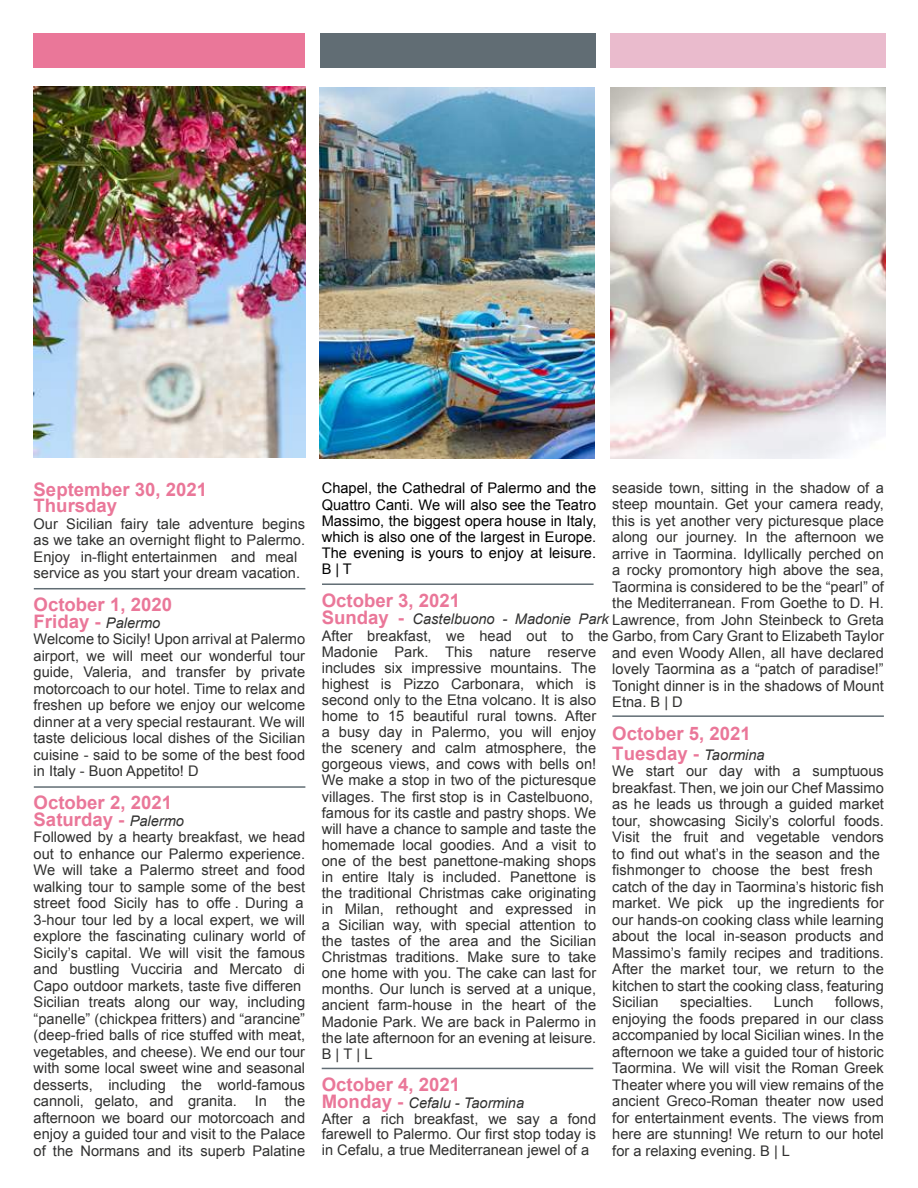
<style>
.page{position:relative;width:918px;height:1188px;background:#fff}
.page>*{position:absolute;margin:0;border:0;box-sizing:border-box;transform-origin:0 0}
.t1{font:700 18.6px "Arial";color:#ea7799}
.t2{font:700 18.6px/16.5px "Arial";color:#ea7799}
.t3{font:14.7px/16.5px "Arial";color:#30302f}
.t4{font:14.7px/16.2px "Arial";color:#000;text-align:justify}
.s1{font-style:inherit}
.s2{font-weight:700;font-size:18.6px;color:#ea7799}
.s3{font-style:italic}
</style>
<div class="page">
<div style="left:34px;top:33px;width:271px;height:35px;background:#ea7799"></div>
<div style="left:320px;top:33px;width:276px;height:35px;background:#616d74"></div>
<div style="left:610px;top:33px;width:275px;height:35px;background:#eabbcd"></div>
<img style="left:610px;top:87px;width:276px;height:371px">
<img style="left:320px;top:87px;width:275px;height:372px">
<img style="left:34px;top:87px;width:271px;height:371px">
<hr style="left:34px;top:588px;width:271px;height:1px;background:#616d74">
<hr style="left:34px;top:786px;width:271px;height:2px;background:#616d74">
<hr style="left:322px;top:583px;width:272px;height:2px;background:#616d74">
<hr style="left:322px;top:1068px;width:271px;height:1px;background:#616d74">
<hr style="left:612px;top:715px;width:272px;height:2px;background:#616d74">
<p class="t2" style="left:34px;top:481px;width:175px">September 30<span class="s1">, 202</span>1<br>Thurs<span class="s1">day</span></p>
<p class="t3" style="left:34px;top:515px;width:273px">Our Sicilian fairy tale adventure begins as we take an overnight flight to Palermo.<br>Enjoy in-flight entertainmen and meal service as you start your dream vacation.</p>
<p class="t1" style="left:34px;top:591px;width:140px">October 1, 2020</p>
<p class="t3" style="left:34px;top:614px;width:273px"><span class="s2">Fri</span><span class="s2">day -</span> <span class="s3">Palermo<br></span>Welcome to Sicily! Upon arrival at Palermo airport, we will meet our wonderful tour guide, Valeria, and transfer by private motorcoach to our hotel. Time to relax and freshen up before we enjoy our welcome dinner at a very special restaurant. We will taste delicious local dishes of the Sicilian cuisine - said to be some of the best food in Italy - Buon Appetito! D</p>
<p class="t1" style="left:34px;top:789px;width:140px">October <span class="s1">2</span>, 202<span class="s1">1</span></p>
<p class="t3" style="left:34px;top:812px;width:273px"><span class="s2">Satur</span><span class="s2">day -</span> <span class="s3">Palermo<br></span>Followed by a hearty breakfast, we head out to enhance our Palermo experience.<br>We will take a Palermo street and food walking tour to sample some of the best street food Sicily has to offe . During a 3-hour tour led by a local expert, we will explore the fascinating culinary world of Sicily’s capital. We will visit the famous and bustling Vucciria and Mercato di Capo outdoor markets, taste five differen Sicilian treats along our way, including “panelle” (chickpea fritters) and “arancine” (deep-fried balls of rice stuffed with meat, vegetables, and cheese). We end our tour with some local sweet wine and seasonal desserts, including the world-famous cannoli, gelato, and granita. In the afternoon we board our motorcoach and enjoy a guided tour and visit to the Palace of the Normans and its superb Palatine</p>
<p class="t3" style="left:612px;top:479px;width:273px;text-align:justify">seaside town, sitting in the shadow of a steep mountain. Get your camera ready, this is yet another very picturesque place along our journey. In the afternoon we arrive in Taormina. Idyllically perched on a rocky promontory high above the sea, Taormina is considered to be the “pearl” of the Mediterranean. From Goethe to D. H.</p>
<p class="t3" style="left:612px;top:644px;width:273px;text-align:justify">and even Woody Allen, all have declared lovely Taormina as a “patch of paradise!” Tonight dinner is in the shadows of Mount Etna. B | D</p>
<p class="t1" style="left:612px;top:721px;width:140px">October <span class="s1">5</span>, 202<span class="s1">1</span></p>
<p class="t3" style="left:612px;top:747px;width:273px"><span class="s2">Tues</span><span class="s2">day -</span> <span class="s3">Taormina<br></span>We start our day with a sumptuous breakfast. Then, we join our Chef Massimo as he leads us through a guided market tour, showcasing Sicily’s colorful foods.<br>Visit the fruit and vegetable vendors to find out what’s in the season and the <span class="s1">fi</span>shmonger to choose the best fresh catch of the day in Taormina’s historic fish market. We pick up the ingredients for our hands-on cooking class while learning about the local in-season products and Massimo’s family recipes and traditions.<br>After the market tour, we return to the kitchen to start the cooking class, featuring Sicilian</p>
<p class="t4" style="left:322px;top:480px;width:276px">Chapel, the Cathedral of Palermo and the Quattro Canti. We will also see the Teatro Massimo, the biggest opera house in Italy, which is also one of the largest in Europe.<br>The evening is yours to enjoy at leisure.<br>B | T</p>
<p class="t1" style="left:322px;top:587px;width:140px">October <span class="s1">3</span>, 202<span class="s1">1</span></p>
<p class="t3" style="left:322px;top:612px;width:564px;line-height:16px"><span class="s2">Sun</span><span class="s2">day -</span> <span class="s3">Castelbuono - Madonie Park</span> Lawrence, from John Steinbeck to Greta After breakfast, we head out to the Garbo, from Cary Grant to Elizabeth Taylor Madonie Park. This nature reserve<br>includes six impressive mountains. The<br>highest is Pizzo Carbonara, which is<br>second only to the Etna volcano. It is also<br>home to 15 beautiful rural towns. After<br>a busy day in Palermo, you will enjoy<br>the scenery and calm atmosphere, the<br>gorgeous views, and cows with bells on!<br>We make a stop in two of the picturesque<br>villages. The first stop is in Castelbuono,<br>famous for its castle and pastry shops. We<br>will have a chance to sample and taste the<br>homemade local goodies. And a visit to<br>one of the best panettone-making shops<br>in entire Italy is included. Panettone is<br>the traditional Christmas cake originating<br>in Milan, rethought and expressed in<br>a Sicilian way, with special attention to<br>the tastes of the area and the Sicilian<br>Christmas traditions. Make sure to take<br>one home with you. The cake can last for<br>months. Our lunch is served at a unique,<br>ancient farm-house in the heart of the<br>Madonie Park. We are back in Palermo in<br>the late afternoon for an evening at leisure.<br>B | T | L</p>
<p class="t1" style="left:322px;top:1072px;width:140px">October <span class="s1">4</span>, 202<span class="s1">1</span></p>
<p class="t3" style="left:322px;top:1095px;width:276px;line-height:15.6px"><span class="s2">Mon</span><span class="s2">day -</span> <span class="s3">Cefalu - Taormina<br></span>After a rich breakfast, we say a fond farewell to Palermo. Our first stop today is in Cefalu, a true Mediterranean jewel of a</p>
<p class="t3" style="left:612px;top:994px;width:273px;text-align:justify;text-indent:223px">follows, enjoying the foods prepared in our class accompanied by local Sicilian wines. In the afternoon we take a guided tour of historic Taormina. We will visit the Roman Greek Theater where you will view remains of the ancient Greco-Roman theater now used for entertainment events. The views from here are stunning! We return to our hotel for a relaxing evening. B | L</p>
<p class="t3" style="left:680px;top:994px;width:74px">specialties.</p>
<p class="t3" style="left:774px;top:994px;width:41px">Lunch</p>
</div>
